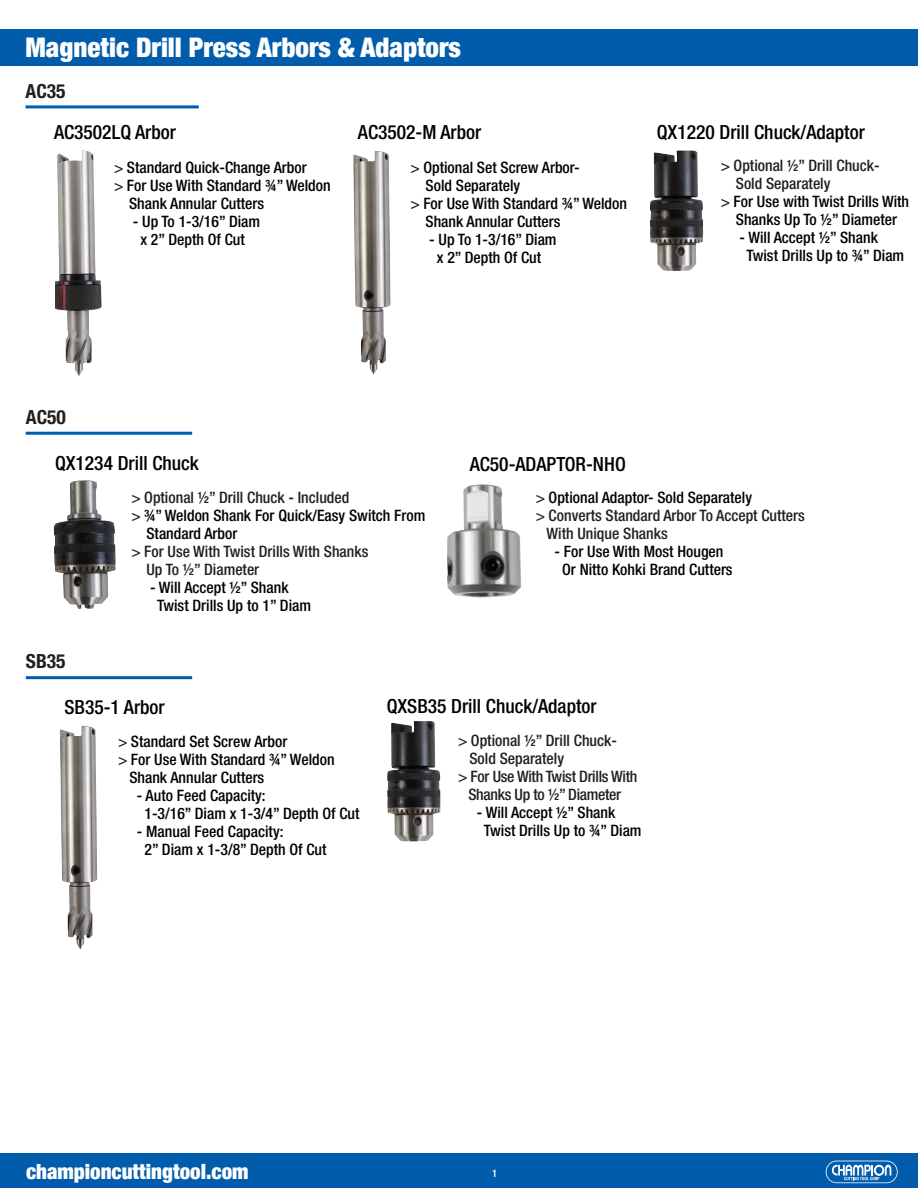
<style>
.page{position:relative;width:918px;height:1188px;background:#fff}
.page>*{position:absolute;margin:0;border:0;box-sizing:border-box;transform-origin:0 0}
.t1{font:900 condensed 27px "Helvetica Neue";color:#fff}
.t2{font:900 condensed 21px "Helvetica Neue";color:#fff}
.t3{font:500 condensed 19.5px "Helvetica Neue LT Std";color:#000}
.t4{font:700 condensed 19.5px "Helvetica Neue LT Std";color:#231f20}
.t5{font:500 condensed 15.75px "Helvetica Neue LT Std";color:#000}
.t6{font:500 condensed 15.75px "Helvetica Neue LT Std";color:#231f20}
.t7{font:500 condensed 15.75px "Helvetica Neue LT Std";letter-spacing:-.02em;color:#231f20}
.t8{font:500 condensed 10.5px "Helvetica Neue LT Std";color:#fff}
.s1{color:#231f20}
</style>
<div class="page">
<div style="left:0;top:1153px;width:918px;height:35px;background:#015dab"></div>
<div style="left:0;top:30px;width:918px;height:36px;background:#015dab"></div>
<svg style="left:826px;top:1161px;width:72px;height:22px"></svg>
<hr style="left:26px;top:105px;width:173px;height:3px;background:#015dab">
<img style="left:55px;top:151px;width:46px;height:225px">
<img style="left:650px;top:151px;width:53px;height:120px">
<img style="left:353px;top:151px;width:38px;height:224px">
<img style="left:54px;top:480px;width:62px;height:129px">
<img style="left:447px;top:484px;width:74px;height:114px">
<hr style="left:26px;top:432px;width:166px;height:3px;background:#015dab">
<hr style="left:26px;top:676px;width:166px;height:3px;background:#015dab">
<img style="left:387px;top:721px;width:53px;height:120px">
<img style="left:60px;top:726px;width:37px;height:223px">
<p class="t1" style="left:26px;top:25px;width:437px">Magnetic Drill Press Arbors &amp; Adaptors</p>
<p class="t4" style="left:26px;top:79px;width:42px">AC35</p>
<p class="t3" style="left:54px;top:120px;width:123px">AC3502LQ Arbor</p>
<p class="t3" style="left:358px;top:120px;width:125px">AC3502-M Arbor</p>
<p class="t3" style="left:657px;top:120px;width:210px">QX1220 Drill Chuck/Adaptor</p>
<p class="t5" style="left:410px;top:158px;width:171px"><span class="s1">&gt;</span> Optional Set Screw Arbor-</p>
<p class="t5" style="left:426px;top:176px;width:96px">Sold Separately</p>
<p class="t5" style="left:410px;top:194px;width:218px"><span class="s1">&gt;</span> For Use With Standard ¾” Weldon</p>
<p class="t5" style="left:426px;top:212px;width:137px">Shank Annular Cutters</p>
<p class="t5" style="left:429px;top:230px;width:129px">- Up To 1-3/16” Diam</p>
<p class="t5" style="left:437px;top:248px;width:106px">x 2” Depth Of Cut</p>
<p class="t6" style="left:721px;top:156px;width:160px">&gt; Optional ½” Drill Chuck-</p>
<p class="t6" style="left:736px;top:174px;width:96px">Sold Separately</p>
<p class="t5" style="left:721px;top:192px;width:190px"><span class="s1">&gt;</span> For Use with Twist Drills With</p>
<p class="t5" style="left:736px;top:210px;width:163px">Shanks Up To ½” Diameter</p>
<p class="t5" style="left:740px;top:228px;width:140px">- Will Accept ½” Shank</p>
<p class="t5" style="left:747px;top:246px;width:159px">Twist Drills Up to ¾” Diam</p>
<p class="t5" style="left:114px;top:158px;width:194px"><span class="s1">&gt;</span> Standard Quick-Change Arbor</p>
<p class="t5" style="left:114px;top:176px;width:218px"><span class="s1">&gt;</span> For Use With Standard ¾” Weldon</p>
<p class="t5" style="left:129px;top:194px;width:137px">Shank Annular Cutters</p>
<p class="t5" style="left:133px;top:212px;width:129px">- Up To 1-3/16” Diam</p>
<p class="t5" style="left:140px;top:230px;width:106px">x 2” Depth Of Cut</p>
<p class="t4" style="left:26px;top:405px;width:42px">AC50</p>
<p class="t3" style="left:55px;top:452px;width:145px">QX1234 Drill Chuck</p>
<p class="t6" style="left:131px;top:488px;width:220px">&gt; Optional ½” Drill Chuck - Included</p>
<p class="t5" style="left:131px;top:506px;width:296px"><span class="s1">&gt;</span> ¾” Weldon Shank For Quick/Easy Switch From</p>
<p class="t5" style="left:146px;top:524px;width:92px">Standard Arbor</p>
<p class="t6" style="left:131px;top:542px;width:239px">&gt; For Use With Twist Drills With Shanks</p>
<p class="t6" style="left:146px;top:560px;width:114px">Up To ½” Diameter</p>
<p class="t5" style="left:150px;top:578px;width:140px">- Will Accept ½” Shank</p>
<p class="t5" style="left:157px;top:596px;width:155px">Twist Drills Up to 1” Diam</p>
<p class="t3" style="left:470px;top:452px;width:158px">AC50-ADAPTOR-NHO</p>
<p class="t5" style="left:536px;top:488px;width:218px"><span class="s1">&gt;</span> Optional Adaptor- Sold Separately</p>
<p class="t6" style="left:536px;top:506px;width:271px">&gt; Converts Standard Arbor To Accept Cutters</p>
<p class="t6" style="left:547px;top:524px;width:123px">With Unique Shanks</p>
<p class="t5" style="left:555px;top:542px;width:170px">- For Use With Most Hougen</p>
<p class="t5" style="left:562px;top:560px;width:172px">Or Nitto Kohki Brand Cutters</p>
<p class="t4" style="left:26px;top:650px;width:41px">SB35</p>
<p class="t3" style="left:64px;top:695px;width:102px">SB35-1 Arbor</p>
<p class="t3" style="left:387px;top:695px;width:211px">QXSB35 Drill Chuck/Adaptor</p>
<p class="t5" style="left:118px;top:732px;width:171px"><span class="s1">&gt;</span> Standard Set Screw Arbor</p>
<p class="t5" style="left:118px;top:750px;width:218px"><span class="s1">&gt;</span> For Use With Standard ¾” Weldon</p>
<p class="t5" style="left:129px;top:768px;width:137px">Shank Annular Cutters</p>
<p class="t5" style="left:137px;top:786px;width:130px">- Auto Feed Capacity:</p>
<p class="t5" style="left:144px;top:804px;width:217px">1-3/16” Diam x 1-3/4” Depth Of Cut</p>
<p class="t5" style="left:137px;top:822px;width:148px">- Manual Feed Capacity:</p>
<p class="t5" style="left:144px;top:840px;width:184px">2” Diam x 1-3/8” Depth Of Cut</p>
<p class="t6" style="left:458px;top:731px;width:160px">&gt; Optional ½” Drill Chuck-</p>
<p class="t6" style="left:469px;top:749px;width:96px">Sold Separately</p>
<p class="t7" style="left:458px;top:767px;width:181px">&gt; For Use With Twist Drills With</p>
<p class="t7" style="left:468px;top:785px;width:154px">Shanks Up to ½” Diameter</p>
<p class="t5" style="left:477px;top:803px;width:140px">- Will Accept ½” Shank</p>
<p class="t5" style="left:484px;top:821px;width:159px">Twist Drills Up to ¾” Diam</p>
<p class="t2" style="left:26px;top:1154px;width:224px">championcuttingtool.com</p>
<p class="t8" style="left:492px;top:1167px;width:7px">1</p>
</div>
